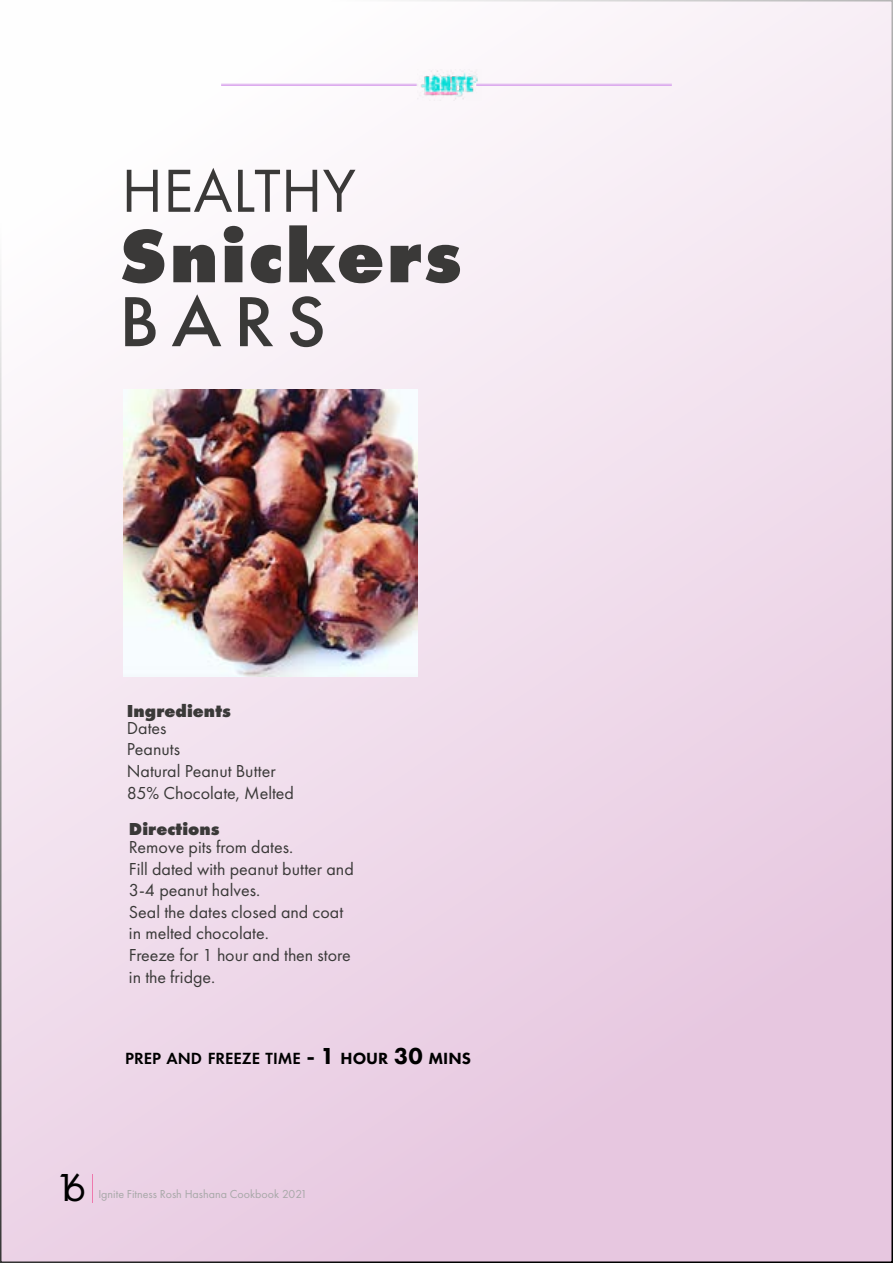
<style>
.page{position:relative;width:893px;height:1263px;background:#fff}
.page>*{position:absolute;margin:0;border:0;box-sizing:border-box;transform-origin:0 0}
.t1{font:800 78px "Futura PT";letter-spacing:.03em;color:#3a3938}
.t2{font:500 73.5px "Futura PT";color:#3a3938;scale:1.04 1}
.t3{font:63px "Futura PT";color:#3a3938}
.t4{font:40.5px "Futura PT";color:#000}
.t5{font:18px/21.6px "Futura PT";color:#3a3938}
.t6{font:800 18px "Futura PT";color:#3a3938}
.t7{font:600 16.8px "Futura PT";color:#000}
.t8{font:12px "Futura PT";color:#a8a8a8}
.s1{font-size:24px}
.s2{font-weight:800;font-size:24px}
.s3{font-weight:800}
</style>
<div class="page">
<div style="left:1px;top:1px;width:891px;height:1261px;background:linear-gradient(to bottom,#fcf9fb,#e7c7e0)"></div>
<img style="left:418px;top:69px;width:63px;height:31px">
<hr style="left:221px;top:84px;width:196px;height:1px;background:#dcaaee">
<hr style="left:221px;top:85px;width:196px;height:1px;background:#dcaaee">
<hr style="left:476px;top:84px;width:196px;height:1px;background:#dcaaee">
<hr style="left:476px;top:85px;width:196px;height:1px;background:#dcaaee">
<svg style="left:92px;top:1174px;width:1px;height:29px"></svg>
<img style="left:124px;top:390px;width:293px;height:286px">
<h3 class="t3" style="left:121px;top:153px;width:236px">HEALTHY</h3>
<h1 class="t1" style="left:119px;top:206px;width:344px">Snickers</h1>
<h2 class="t2" style="left:119px;top:277px;width:201px">BARS</h2>
<p class="t6" style="left:127px;top:699px;width:106px">Ingredients</p>
<p class="t5" style="left:127px;top:717px;width:169px">Dates<br>Peanuts<br>Natural Peanut Butter<br>85% Chocolate, Melted</p>
<p class="t6" style="left:129px;top:818px;width:92px">Directions</p>
<p class="t5" style="left:129px;top:836px;width:226px">Remove pits from dates.<br>Fill dated with peanut butter and<br>3-4 peanut halves.<br>Seal the dates closed and coat in melted chocolate.<br>Freeze for 1 hour and then store in the fridge.</p>
<p class="t7" style="left:125px;top:1047px;width:347px">PREP AND FREEZE TIME <span class="s1">-</span> <span class="s2">1</span> <span class="s3">HOUR</span> <span class="s2">30</span> <span class="s3">MINS</span></p>
<h3 class="t4" style="left:54px;top:1164px;width:34px">16</h3>
<p class="t8" style="left:98px;top:1186px;width:210px">Ignite Fitness Rosh Hashana Cookbook 2021</p>
</div>
